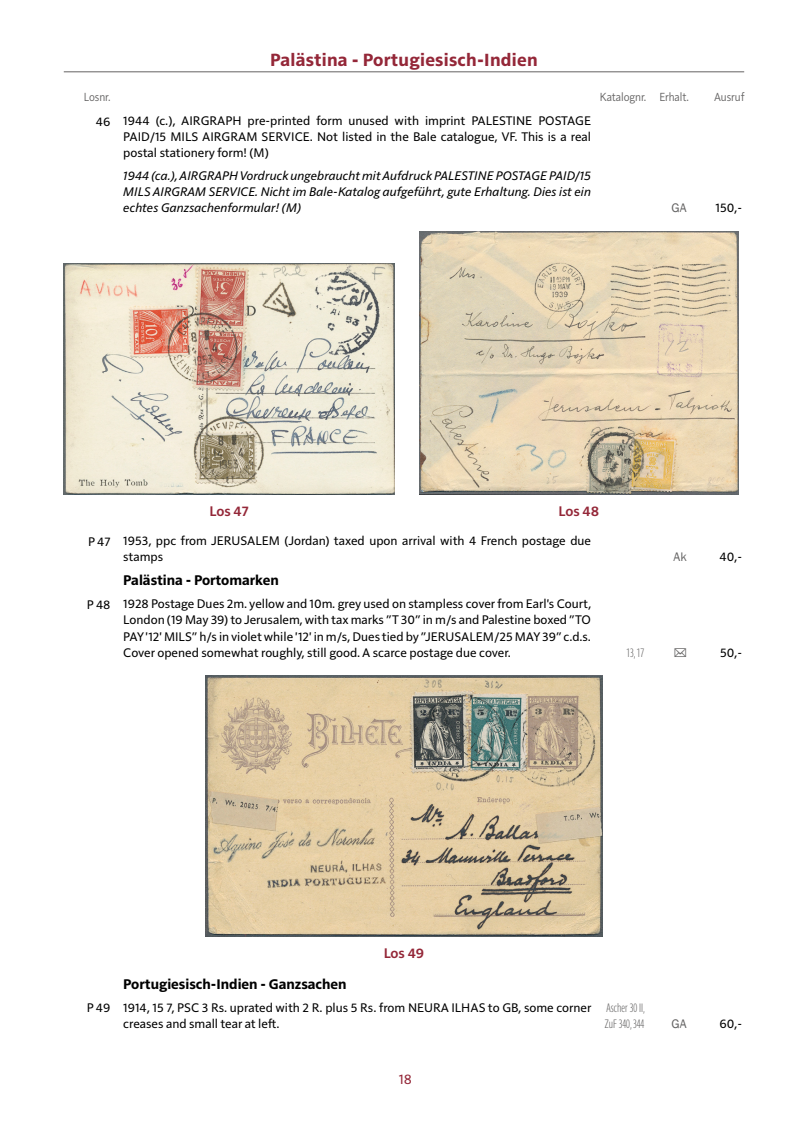
<style>
.page{position:relative;width:808px;height:1127px;background:#fff}
.page>*{position:absolute;margin:0;border:0;box-sizing:border-box;transform-origin:0 0}
.t1{font:700 18px "Solitaire MVB Pro";letter-spacing:.015em;color:#942738}
.t2{font:700 14.25px "Solitaire MVB Pro";color:#000}
.t3{font:600 14.25px "Solitaire MVB Pro";color:#942738}
.t4{font:14.25px "Solitaire MVB Pro";color:#942738}
.t5{font:12.75px/16.2px "Solitaire MVB Pro";color:#000;text-align:justify}
.t6{font:italic 12.75px/16.2px "Solitaire MVB Pro";color:#000;text-align:justify}
.t7{font:12px "Solitaire MVB Pro";letter-spacing:-.005em;color:#646363;scale:.9 1}
.t8{font:700 12px/16.2px "Parisine Std Comp Clair";color:#646363}
</style>
<div class="page">
<hr style="left:64px;top:71px;width:680px;height:1px;background:#646363">
<img style="left:64px;top:264px;width:330px;height:230px">
<img style="left:419px;top:231px;width:319px;height:263px">
<img style="left:206px;top:676px;width:396px;height:260px">
<h1 class="t1" style="left:270px;top:48px;width:269px">Palästina - Portugiesisch-Indien</h1>
<p class="t7" style="left:84px;top:88px;width:31px">Losnr.</p>
<p class="t7" style="left:600px;top:88px;width:100px">Katalognr. Erhalt.</p>
<p class="t7" style="left:714px;top:88px;width:35px">Ausruf</p>
<p class="t5" style="left:123px;top:112px;width:469px;text-indent:-27px">46 1944 (c.), AIRGRAPH pre-printed form unused with imprint PALESTINE POSTAGE PAID/15 MILS AIRGRAM SERVICE. Not listed in the Bale catalogue, VF. This is a real postal stationery form! (M)</p>
<p class="t6" style="left:123px;top:166px;width:469px">1944 (ca.), AIRGRAPH Vordruck ungebraucht mit Aufdruck PALESTINE POSTAGE PAID/15<br>MILS AIRGRAM SERVICE. Nicht im Bale-Katalog aufgeführt, gute Erhaltung. Dies ist ein echtes Ganzsachenformular! (M)</p>
<p class="t5" style="left:715px;top:199px;width:28px">150,-</p>
<p class="t3" style="left:209px;top:501px;width:41px">Los 47</p>
<p class="t3" style="left:558px;top:501px;width:42px">Los 48</p>
<p class="t5" style="left:123px;top:531px;width:469px;text-indent:-35px">P 47 1953, ppc from JERUSALEM (Jordan) taxed upon arrival with 4 French postage due stamps</p>
<p class="t2" style="left:123px;top:570px;width:157px">Palästina - Portomarken</p>
<p class="t5" style="left:123px;top:595px;width:469px;text-indent:-36px">P 48 1928 Postage Dues 2m. yellow and 10m. grey used on stampless cover from Earl's Court, London (19 May 39) to Jerusalem, with tax marks ”T 30” in m/s and Palestine boxed ”TO PAY '12' MILS” h/s in violet while '12' in m/s, Dues tied by ”JERUSALEM/25 MAY 39” c.d.s.<br>Cover opened somewhat roughly, still good. A scarce postage due cover.</p>
<p class="t5" style="left:719px;top:548px;width:24px">40,-</p>
<p class="t8" style="left:626px;top:644px;width:19px">13, 17</p>
<p class="t5" style="left:720px;top:643px;width:24px">50,-</p>
<p class="t3" style="left:384px;top:943px;width:42px">Los 49</p>
<p class="t2" style="left:123px;top:974px;width:225px">Portugiesisch-Indien - Ganzsachen</p>
<p class="t5" style="left:123px;top:998px;width:470px;text-indent:-37px">P 49 1914, 15 7, PSC 3 Rs. uprated with 2 R. plus 5 Rs. from NEURA ILHAS to GB, some corner creases and small tear at left.</p>
<p class="t8" style="left:605px;top:999px;width:42px">Ascher 30 II,<br>ZuF 340, 344</p>
<p class="t4" style="left:399px;top:1069px;width:15px">18</p>
<p class="t5" style="left:719px;top:1014px;width:24px">60,-</p>
</div>
